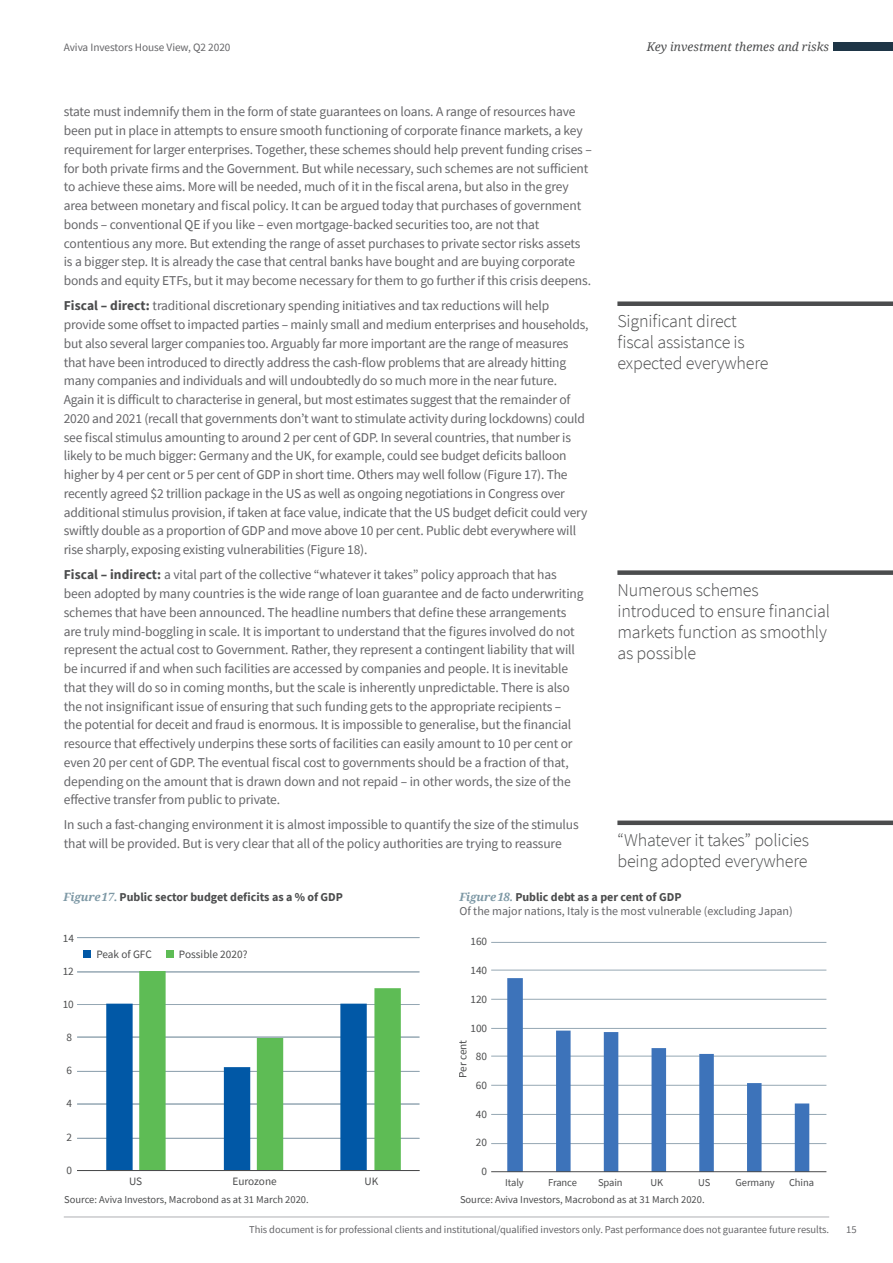
<style>
.page{position:relative;width:893px;height:1263px;background:#fff}
.page>*{position:absolute;margin:0;border:0;box-sizing:border-box;transform-origin:0 0}
.Call_Outs_Table_RIGH{font:300 18px/21px "Source Sans Pro";letter-spacing:-.01em;color:#4b4c4d}
.Body_Text_5___Reg{font:13.5px/18.8px "Source Sans Pro";letter-spacing:-.01em;color:#656568}
.t1{font:700 12px "Source Sans Pro";color:#4b4c4d}
.Chart_SubHead_-_Reg{font:12px "Source Sans Pro";color:#656568}
.Section_Header_Top_P{font:italic 12px "Noto Serif";color:#4b4c4d}
.t2{font:11.25px "Source Sans Pro";color:#4b4c4d}
.t3{font:11.25px "Source Sans Pro";letter-spacing:-.005em;color:#656568}
.Sources_-_Reg_-_7pt{font:10.5px "Source Sans Pro";color:#4b4c4d}
.t4{font:10.5px "Source Sans Pro";letter-spacing:-.005em;color:#656568}
.s1{font-weight:700;color:#4b4c4d}
.s2{font-family:"Noto Serif";font-style:italic;font-size:11.4px;color:#7d98a5}
</style>
<div class="page">
<hr style="left:64px;top:1216px;width:765px;height:2px;background:#c9cacc">
<div style="left:833px;top:42px;width:60px;height:9px;background:#1e3546"></div>
<div style="left:617px;top:301px;width:276px;height:5px;background:#4b4c4d"></div>
<div style="left:617px;top:570px;width:276px;height:5px;background:#4b4c4d"></div>
<div style="left:617px;top:820px;width:276px;height:5px;background:#4b4c4d"></div>
<hr style="left:77px;top:1138px;width:342px;height:1px;background:#95a7b3">
<hr style="left:77px;top:1104px;width:342px;height:1px;background:#95a7b3">
<hr style="left:77px;top:1071px;width:342px;height:1px;background:#95a7b3">
<hr style="left:77px;top:1037px;width:342px;height:1px;background:#95a7b3">
<hr style="left:77px;top:1004px;width:342px;height:1px;background:#95a7b3">
<hr style="left:77px;top:972px;width:342px;height:1px;background:#95a7b3">
<hr style="left:77px;top:937px;width:342px;height:1px;background:#95a7b3">
<svg style="left:106px;top:1004px;width:33px;height:166px"></svg>
<svg style="left:139px;top:971px;width:262px;height:199px"></svg>
<hr style="left:77px;top:1170px;width:342px;height:1px;background:#4b4c4d">
<div style="left:166px;top:950px;width:7px;height:8px;background:#5ebc55"></div>
<div style="left:84px;top:950px;width:7px;height:8px;background:#0158a6"></div>
<hr style="left:491px;top:1143px;width:335px;height:1px;background:#95a7b3">
<hr style="left:491px;top:1114px;width:335px;height:1px;background:#95a7b3">
<hr style="left:491px;top:1085px;width:335px;height:1px;background:#95a7b3">
<hr style="left:491px;top:1056px;width:335px;height:1px;background:#95a7b3">
<hr style="left:491px;top:1028px;width:335px;height:1px;background:#95a7b3">
<hr style="left:491px;top:999px;width:335px;height:1px;background:#95a7b3">
<hr style="left:491px;top:970px;width:335px;height:1px;background:#95a7b3">
<hr style="left:491px;top:942px;width:335px;height:1px;background:#95a7b3">
<svg style="left:507px;top:978px;width:302px;height:193px"></svg>
<hr style="left:491px;top:1171px;width:335px;height:1px;background:#4b4c4d">
<p class="t3" style="left:64px;top:40px;width:168px">Aviva Investors House View, Q2 2020</p>
<p class="Body_Text_5___Reg" style="left:64px;top:102px;width:530px">state must indemnify them in the form of state guarantees on loans. A range of resources have been put in place in attempts to ensure smooth functioning of corporate finance markets, a key requirement for larger enterprises. Together, these schemes should help prevent funding crises – for both private firms and the Government. But while necessary, such schemes are not sufficient to achieve these aims. More will be needed, much of it in the fiscal arena, but also in the grey area between monetary and fiscal policy. It can be argued today that purchases of government bonds – conventional QE if you like – even mortgage-backed securities too, are not that contentious any more. But extending the range of asset purchases to private sector risks assets is a bigger step. It is already the case that central banks have bought and are buying corporate bonds and equity ETFs, but it may become necessary for them to go further if this crisis deepens.</p>
<p class="Body_Text_5___Reg" style="left:64px;top:296px;width:526px"><span class="s1">Fiscal – direct:</span> traditional discretionary spending initiatives and tax reductions will help provide some offset to impacted parties – mainly small and medium enterprises and households, but also several larger companies too. Arguably far more important are the range of measures that have been introduced to directly address the cash-flow problems that are already hitting many companies and individuals and will undoubtedly do so much more in the near future.<br>Again it is difficult to characterise in general, but most estimates suggest that the remainder of 2020 and 2021 (recall that governments don’t want to stimulate activity during lockdowns) could see fiscal stimulus amounting to around 2 per cent of GDP. In several countries, that number is likely to be much bigger: Germany and the UK, for example, could see budget deficits balloon higher by 4 per cent or 5 per cent of GDP in short time. Others may well follow (Figure 17). The recently agreed $2 trillion package in the US as well as ongoing negotiations in Congress over additional stimulus provision, if taken at face value, indicate that the US budget deficit could very swiftly double as a proportion of GDP and move above 10 per cent. Public debt everywhere will rise sharply, exposing existing vulnerabilities (Figure 18).</p>
<p class="Body_Text_5___Reg" style="left:64px;top:565px;width:521px"><span class="s1">Fiscal – indirect:</span> a vital part of the collective “whatever it takes” policy approach that has been adopted by many countries is the wide range of loan guarantee and de facto underwriting schemes that have been announced. The headline numbers that define these arrangements are truly mind-boggling in scale. It is important to understand that the figures involved do not represent the actual cost to Government. Rather, they represent a contingent liability that will be incurred if and when such facilities are accessed by companies and people. It is inevitable that they will do so in coming months, but the scale is inherently unpredictable. There is also the not insignificant issue of ensuring that such funding gets to the appropriate recipients –<br>the potential for deceit and fraud is enormous. It is impossible to generalise, but the financial resource that effectively underpins these sorts of facilities can easily amount to 10 per cent or even 20 per cent of GDP. The eventual fiscal cost to governments should be a fraction of that, depending on the amount that is drawn down and not repaid – in other words, the size of the effective transfer from public to private.</p>
<p class="Body_Text_5___Reg" style="left:64px;top:815px;width:516px">In such a fast-changing environment it is almost impossible to quantify the size of the stimulus that will be provided. But is very clear that all of the policy authorities are trying to reassure</p>
<p class="Section_Header_Top_P" style="left:647px;top:38px;width:184px">Key investment themes and risks</p>
<p class="Call_Outs_Table_RIGH" style="left:617px;top:310px;width:153px">Significant direct fiscal assistance is expected everywhere</p>
<p class="Call_Outs_Table_RIGH" style="left:617px;top:579px;width:214px">Numerous schemes introduced to ensure financial markets function as smoothly as possible</p>
<p class="Call_Outs_Table_RIGH" style="left:617px;top:829px;width:193px">“Whatever it takes” policies being adopted everywhere</p>
<p class="t1" style="left:64px;top:889px;width:281px"><span class="s2">Figure 17.</span> Public sector budget deficits as a % of GDP</p>
<p class="t1" style="left:459px;top:889px;width:224px"><span class="s2">Figure 18.</span> Public debt as a per cent of GDP</p>
<p class="Chart_SubHead_-_Reg" style="left:459px;top:904px;width:335px">Of the major nations, Italy is the most vulnerable (excluding Japan)</p>
<p class="t2" style="left:63px;top:931px;width:13px">14</p>
<p class="t2" style="left:63px;top:964px;width:13px">12</p>
<p class="t2" style="left:63px;top:997px;width:13px">10</p>
<p class="t2" style="left:67px;top:1030px;width:7px">8</p>
<p class="t2" style="left:67px;top:1063px;width:7px">6</p>
<p class="t2" style="left:67px;top:1096px;width:7px">4</p>
<p class="t2" style="left:67px;top:1130px;width:7px">2</p>
<p class="t2" style="left:67px;top:1163px;width:7px">0</p>
<p class="t2" style="left:96px;top:947px;width:57px">Peak of GFC</p>
<p class="t2" style="left:179px;top:947px;width:70px">Possible 2020?</p>
<p class="t2" style="left:129px;top:1174px;width:15px">US</p>
<p class="t2" style="left:232px;top:1174px;width:46px">Eurozone</p>
<p class="t2" style="left:364px;top:1174px;width:15px">UK</p>
<p class="t2" style="left:470px;top:934px;width:18px">160</p>
<p class="t2" style="left:470px;top:963px;width:18px">140</p>
<p class="t2" style="left:470px;top:992px;width:18px">120</p>
<p class="t2" style="left:470px;top:1021px;width:18px">100</p>
<p class="t2" style="left:456px;top:1078px;width:40px;rotate:-90deg">Per cent</p>
<p class="t2" style="left:476px;top:1049px;width:13px">80</p>
<p class="t2" style="left:476px;top:1078px;width:13px">60</p>
<p class="t2" style="left:476px;top:1107px;width:13px">40</p>
<p class="t2" style="left:476px;top:1135px;width:13px">20</p>
<p class="t2" style="left:481px;top:1164px;width:7px">0</p>
<p class="Sources_-_Reg_-_7pt" style="left:505px;top:1176px;width:20px">Italy</p>
<p class="Sources_-_Reg_-_7pt" style="left:548px;top:1176px;width:30px">France</p>
<p class="Sources_-_Reg_-_7pt" style="left:598px;top:1176px;width:26px">Spain</p>
<p class="Sources_-_Reg_-_7pt" style="left:650px;top:1176px;width:14px">UK</p>
<p class="Sources_-_Reg_-_7pt" style="left:698px;top:1176px;width:14px">US</p>
<p class="Sources_-_Reg_-_7pt" style="left:735px;top:1176px;width:41px">Germany</p>
<p class="Sources_-_Reg_-_7pt" style="left:789px;top:1176px;width:26px">China</p>
<p class="Sources_-_Reg_-_7pt" style="left:64px;top:1193px;width:246px">Source: Aviva Investors, Macrobond as at 31 March 2020.</p>
<p class="Sources_-_Reg_-_7pt" style="left:460px;top:1193px;width:246px">Source: Aviva Investors, Macrobond as at 31 March 2020.</p>
<p class="t4" style="left:249px;top:1222px;width:582px">This document is for professional clients and institutional/qualified investors only. Past performance does not guarantee future results.</p>
<p class="t4" style="left:846px;top:1222px;width:12px">15</p>
</div>
